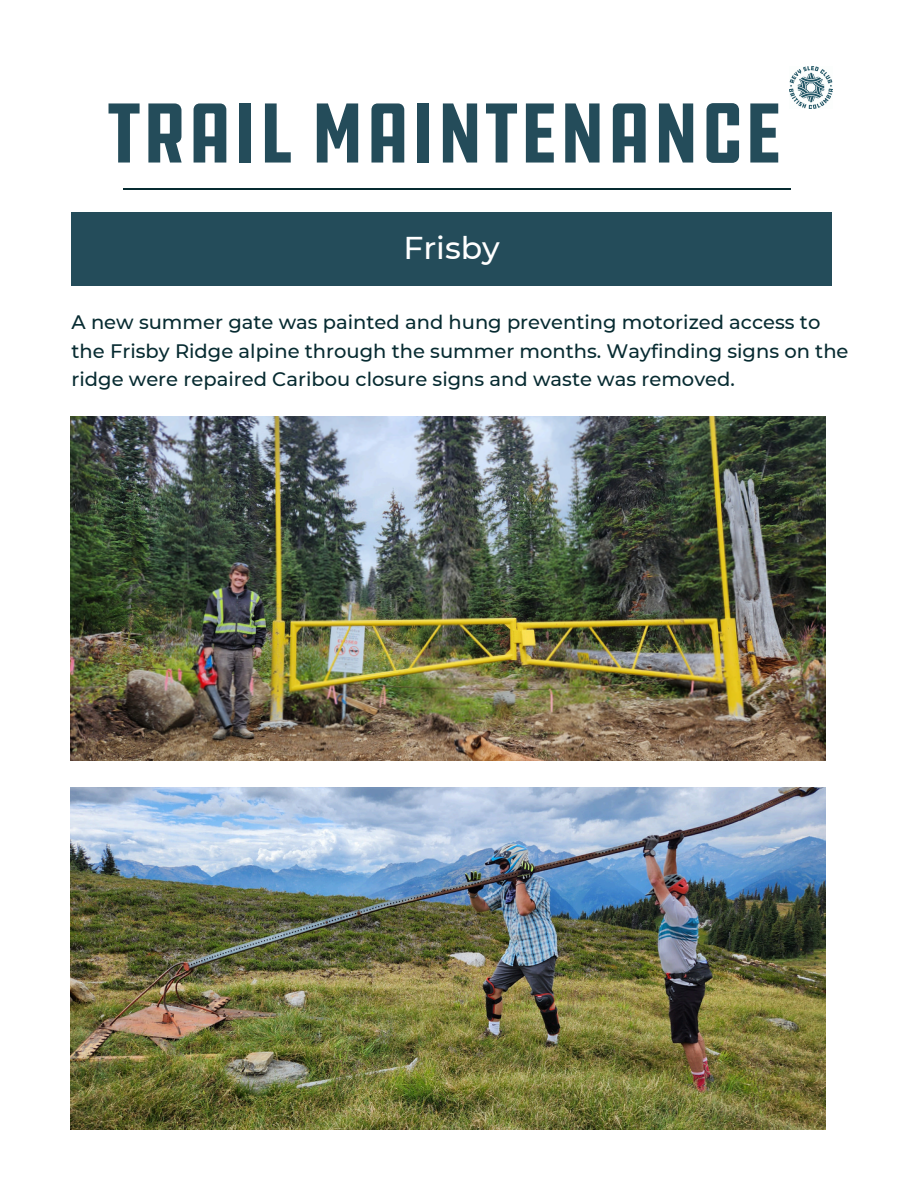
<style>
.page{position:relative;width:918px;height:1188px;background:#fff}
.page>*{position:absolute;margin:0;border:0;box-sizing:border-box;transform-origin:0 0}
.t1{font:condensed 87.45px "DDC Hardware";color:#244c5a}
.t2{font:500 31.5px "Montserrat";color:#fff}
.t3{font:500 19.5px/28.2px "Montserrat";color:#072b31}
</style>
<div class="page">
<img style="left:71px;top:416px;width:755px;height:345px">
<div style="left:72px;top:213px;width:760px;height:73px;background:#244c5a"></div>
<img style="left:790px;top:66px;width:42px;height:43px">
<hr style="left:123px;top:188px;width:667px;height:1px;background:#072b31">
<img style="left:71px;top:788px;width:755px;height:342px">
<h2 class="t1" style="left:107px;top:78px;width:678px">TRAIL MAINTENANCE</h2>
<p class="t2" style="left:403px;top:229px;width:98px">Frisby</p>
<p class="t3" style="left:72px;top:308px;width:779px">A new summer gate was painted and hung preventing motorized access to the Frisby Ridge alpine through the summer months. Wayfinding signs on the ridge were repaired Caribou closure signs and waste was removed.</p>
</div>
